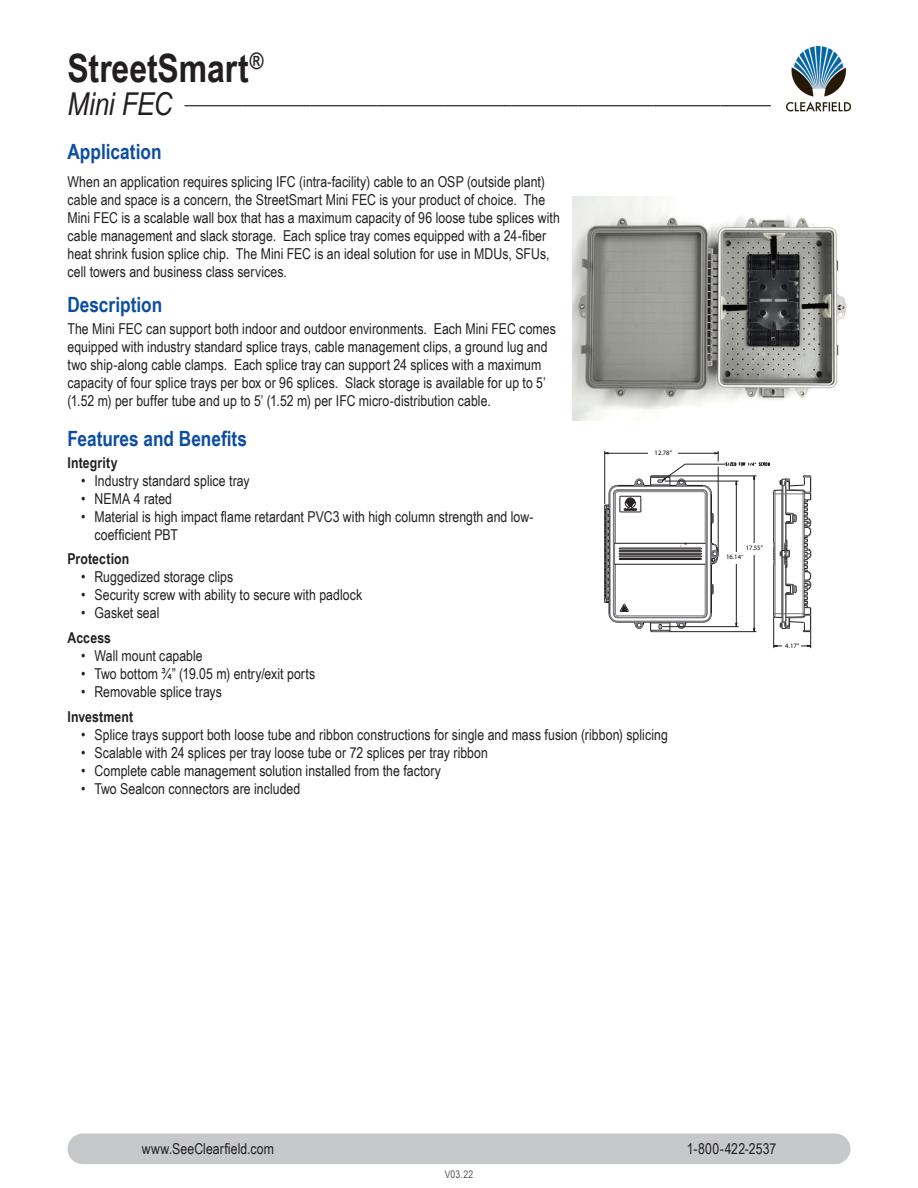
<style>
.page{position:relative;width:918px;height:1188px;background:#fff}
.page>*{position:absolute;margin:0;border:0;box-sizing:border-box;transform-origin:0 0}
.Right_Page_Product_H{font:700 39px "Arial Narrow";letter-spacing:-.005em;color:#231f20}
.Headers{font:700 21px "Arial Narrow";color:#0d4da1}
.Right_Page_Product_N{font:italic 18.3px "Arial Narrow";color:#231f20}
.Headers-2{font:15px/18px "Arial Narrow";letter-spacing:.005em;color:#231f20}
.Features_and_Benefit{font:700 15px "Arial Narrow";letter-spacing:.01em;color:#231f20}
.t1{font:10.5px "Arial Narrow";color:#57585a}
.t2{font:6.6px "Myriad Pro";color:#000}
.s1{font-size:31.5px}
</style>
<div class="page">
<img style="left:787px;top:46px;width:63px;height:66px">
<div style="left:67px;top:1134px;width:783px;height:30px;background:#c7c8ca;border-radius:15px"></div>
<img style="left:573px;top:197px;width:274px;height:223px">
<svg style="left:726px;top:462px;width:44px;height:4px"></svg>
<hr style="left:670px;top:631px;width:86px;height:1px;background:#231f20">
<hr style="left:662px;top:626px;width:77px;height:1px;background:#231f20">
<hr style="left:736px;top:481px;width:1px;height:72px;background:#231f20">
<hr style="left:736px;top:559px;width:1px;height:68px;background:#231f20">
<hr style="left:665px;top:481px;width:74px;height:1px;background:#231f20">
<hr style="left:670px;top:476px;width:86px;height:1px;background:#231f20">
<hr style="left:754px;top:476px;width:1px;height:71px;background:#231f20">
<hr style="left:754px;top:552px;width:1px;height:80px;background:#231f20">
<hr style="left:685px;top:464px;width:40px;height:1px;background:#231f20">
<svg style="left:773px;top:476px;width:39px;height:172px"></svg>
<div style="left:782px;top:640px;width:19px;height:10px;background:#fff"></div>
<svg style="left:735px;top:548px;width:20px;height:11px"></svg>
<div style="left:720px;top:552px;width:29px;height:11px;background:#fff"></div>
<svg style="left:604px;top:451px;width:115px;height:181px"></svg>
<div style="left:739px;top:543px;width:30px;height:11px;background:#fff"></div>
<p class="Right_Page_Product_H" style="left:68px;top:39px;width:197px">StreetSmart<sup>®</sup></p>
<p class="Right_Page_Product_N" style="left:68px;top:85px;width:705px"><span class="s1">Mini FEC</span> ______________________________________________________________________</p>
<p class="Headers" style="left:68px;top:136px;width:96px">Application</p>
<p class="Headers-2" style="left:68px;top:172px;width:494px">When an application requires splicing IFC (intra-facility) cable to an OSP (outside plant) cable and space is a concern, the StreetSmart Mini FEC is your product of choice. The Mini FEC is a scalable wall box that has a maximum capacity of 96 loose tube splices with cable management and slack storage. Each splice tray comes equipped with a 24-fiber heat shrink fusion splice chip. The Mini FEC is an ideal solution for use in MDUs, SFUs, cell towers and business class services.</p>
<p class="Headers" style="left:68px;top:289px;width:96px">Description</p>
<p class="Headers-2" style="left:68px;top:319px;width:490px">The Mini FEC can support both indoor and outdoor environments. Each Mini FEC comes equipped with industry standard splice trays, cable management clips, a ground lug and two ship-along cable clamps. Each splice tray can support 24 splices with a maximum capacity of four splice trays per box or 96 splices. Slack storage is available for up to 5’ (1.52 m) per buffer tube and up to 5’ (1.52 m) per IFC micro-distribution cable.</p>
<p class="Headers" style="left:68px;top:423px;width:181px">Features and Benefits</p>
<p class="Features_and_Benefit" style="left:68px;top:451px;width:52px">Integrity</p>
<p class="Headers-2" style="left:81px;top:471px;width:170px">• Industry standard splice tray</p>
<p class="Headers-2" style="left:81px;top:489px;width:93px">• NEMA 4 rated</p>
<p class="Headers-2" style="left:94px;top:507px;width:441px;text-indent:-14px">• Material is high impact flame retardant PVC3 with high column strength and low&shy;coefficient PBT</p>
<p class="Features_and_Benefit" style="left:68px;top:548px;width:63px">Protection</p>
<p class="Headers-2" style="left:81px;top:567px;width:154px">• Ruggedized storage clips</p>
<p class="Headers-2" style="left:81px;top:585px;width:283px">• Security screw with ability to secure with padlock</p>
<p class="Headers-2" style="left:81px;top:603px;width:80px">• Gasket seal</p>
<p class="Features_and_Benefit" style="left:68px;top:626px;width:45px">Access</p>
<p class="Headers-2" style="left:81px;top:646px;width:123px">• Wall mount capable</p>
<p class="Headers-2" style="left:81px;top:664px;width:236px">• Two bottom ¾” (19.05 m) entry/exit ports</p>
<p class="Headers-2" style="left:81px;top:682px;width:142px">• Removable splice trays</p>
<p class="Features_and_Benefit" style="left:68px;top:705px;width:67px">Investment</p>
<p class="Headers-2" style="left:81px;top:725px;width:588px">• Splice trays support both loose tube and ribbon constructions for single and mass fusion (ribbon) splicing</p>
<p class="Headers-2" style="left:81px;top:743px;width:409px">• Scalable with 24 splices per tray loose tube or 72 splices per tray ribbon</p>
<p class="Headers-2" style="left:81px;top:761px;width:362px">• Complete cable management solution installed from the factory</p>
<p class="Headers-2" style="left:81px;top:779px;width:221px">• Two Sealcon connectors are included</p>
<p class="t2" style="left:655px;top:449px;width:19px">12.78”</p>
<p class="t2" style="left:746px;top:544px;width:19px">17.55”</p>
<p class="t2" style="left:726px;top:553px;width:19px">16.14”</p>
<p class="t2" style="left:785px;top:641px;width:15px">4.17”</p>
<p class="Headers-2" style="left:142px;top:1139px;width:134px">www.SeeClearfield.com</p>
<p class="Headers-2" style="left:687px;top:1139px;width:91px">1-800-422-2537</p>
<p class="t1" style="left:445px;top:1167px;width:30px">V03.22</p>
</div>
